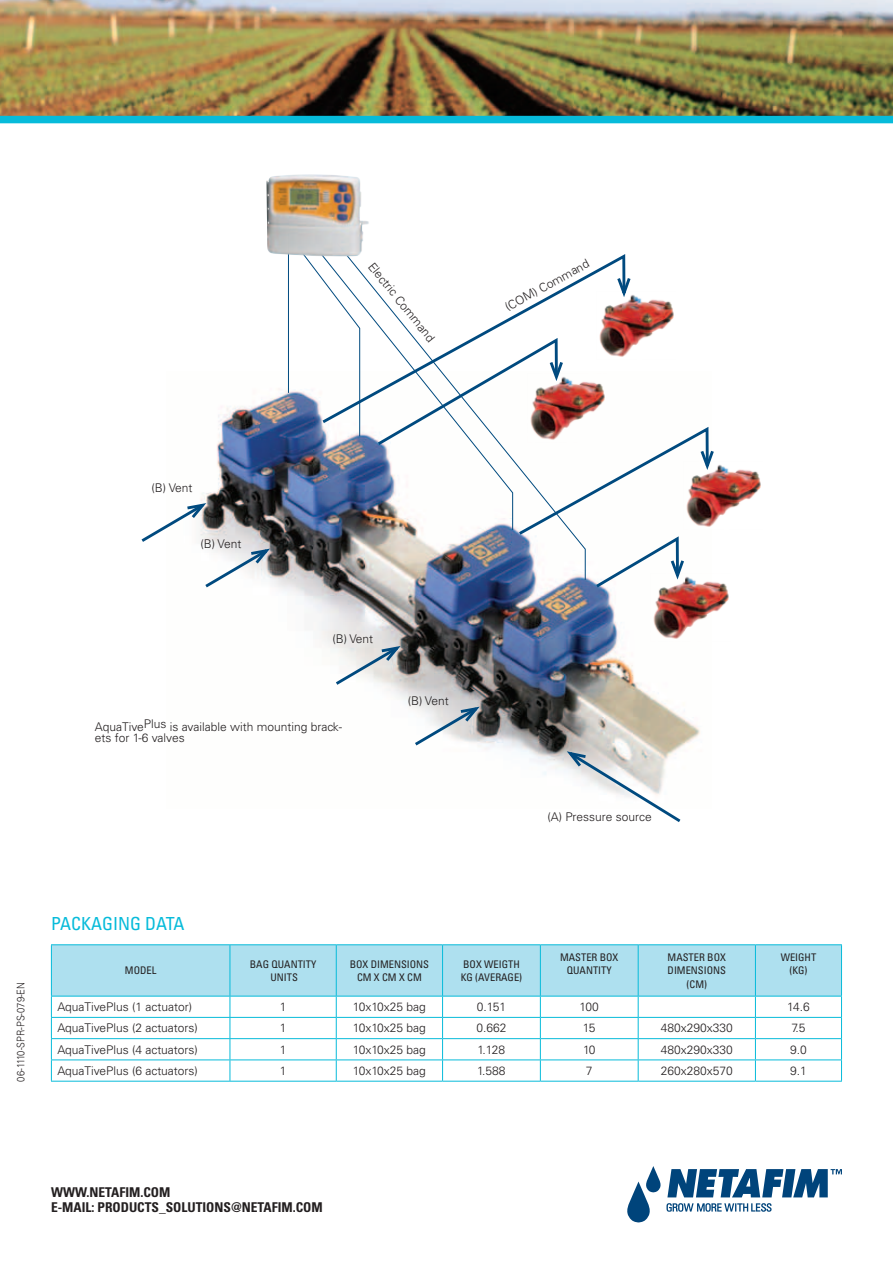
<style>
.page{position:relative;width:893px;height:1263px;background:#fff}
.page>*{position:absolute;margin:0;border:0;box-sizing:border-box;transform-origin:0 0}
.t1{font:condensed 18px "Univers LT Std";color:#07bbda}
.t2{font:700 condensed 13.5px/15px "Univers LT Std";color:#231f20}
.t3{font:300 12px "Univers LT Std";color:#231f20}
.t4{font:condensed 10.5px/13.5px "Univers LT Std";color:#231f20}
.t5{font:300 10.5px "Univers LT Std";color:#231f20;scale:.9 1}
</style>
<div class="page">
<img style="left:0;top:0;width:893px;height:116px">
<img style="left:201px;top:389px;width:499px;height:386px">
<img style="left:651px;top:582px;width:78px;height:59px">
<img style="left:716px;top:465px;width:45px;height:56px">
<svg style="left:318px;top:437px;width:18px;height:94px"></svg>
<img style="left:336px;top:426px;width:39px;height:155px">
<hr style="left:51px;top:944px;width:179px;height:1px;background:#07bbda">
<hr style="left:230px;top:944px;width:106px;height:1px;background:#07bbda">
<hr style="left:336px;top:944px;width:107px;height:1px;background:#07bbda">
<hr style="left:443px;top:944px;width:97px;height:1px;background:#07bbda">
<hr style="left:540px;top:944px;width:98px;height:1px;background:#07bbda">
<hr style="left:638px;top:944px;width:117px;height:1px;background:#07bbda">
<hr style="left:755px;top:944px;width:87px;height:1px;background:#07bbda">
<svg style="left:51px;top:945px;width:791px;height:136px"></svg>
<hr style="left:51px;top:1081px;width:179px;height:1px;background:#07bbda">
<hr style="left:230px;top:1081px;width:106px;height:1px;background:#07bbda">
<hr style="left:336px;top:1081px;width:107px;height:1px;background:#07bbda">
<hr style="left:443px;top:1081px;width:97px;height:1px;background:#07bbda">
<hr style="left:540px;top:1081px;width:98px;height:1px;background:#07bbda">
<hr style="left:638px;top:1081px;width:117px;height:1px;background:#07bbda">
<hr style="left:755px;top:1081px;width:87px;height:1px;background:#07bbda">
<hr style="left:288px;top:233px;width:1px;height:160px;background:#004a7f">
<svg style="left:301px;top:257px;width:59px;height:180px"></svg>
<img style="left:627px;top:295px;width:47px;height:40px">
<img style="left:375px;top:335px;width:341px;height:255px">
<svg style="left:319px;top:254px;width:308px;height:172px"></svg>
<svg style="left:615px;top:275px;width:18px;height:26px"></svg>
<img style="left:266px;top:174px;width:104px;height:83px">
<svg style="left:141px;top:501px;width:133px;height:89px"></svg>
<svg style="left:412px;top:704px;width:71px;height:44px"></svg>
<svg style="left:333px;top:644px;width:71px;height:43px"></svg>
<svg style="left:563px;top:749px;width:121px;height:73px"></svg>
<svg style="left:627px;top:1166px;width:215px;height:56px"></svg>
<div style="left:0;top:116px;width:893px;height:7px;background:#07bbda"></div>
<p class="t3" style="left:376px;top:259px;width:100px;rotate:51deg">Electric Command</p>
<p class="t3" style="left:502px;top:301px;width:96px;rotate:-29deg">(COM) Command</p>
<p class="t3" style="left:152px;top:480px;width:42px">B( ) Vent</p>
<p class="t3" style="left:201px;top:536px;width:42px">B( ) Vent</p>
<p class="t3" style="left:332px;top:632px;width:42px">B( ) Vent</p>
<p class="t3" style="left:95px;top:720px;width:249px">AquaTivePlus is available with mounting brack-</p>
<p class="t3" style="left:95px;top:730px;width:91px">ets for 1-6 valves</p>
<p class="t3" style="left:408px;top:694px;width:42px">B( ) Vent</p>
<p class="t3" style="left:547px;top:809px;width:106px">A( ) Pressure source</p>
<p class="t5" style="left:15px;top:1081px;width:112px;rotate:-90deg">06-1110-SPR-PS-079-EN</p>
<h1 class="t1" style="left:51px;top:912px;width:51px">PAC KAGING</h1>
<h1 class="t1" style="left:145px;top:912px;width:22px">DATA</h1>
<p class="t4" style="left:125px;top:964px;width:16px">MODEL</p>
<p class="t3" style="left:57px;top:999px;width:136px">AquaTivePlus 1( actuator)</p>
<p class="t3" style="left:57px;top:1021px;width:142px">AquaTivePlus 2( actuators)</p>
<p class="t3" style="left:57px;top:1042px;width:142px">AquaTivePlus 4( actuators)</p>
<p class="t3" style="left:57px;top:1063px;width:142px">AquaTivePlus 6( actuators)</p>
<p class="t4" style="left:250px;top:957px;width:14px">BAG</p>
<p class="t4" style="left:271px;top:957px;width:13px">QUANTITY</p>
<p class="t4" style="left:271px;top:970px;width:7px">UNITS</p>
<p class="t4" style="left:350px;top:957px;width:28px">BOXDIMENSIONS</p>
<p class="t4" style="left:399px;top:970px;width:16px">CMX</p>
<p class="t4" style="left:357px;top:970px;width:8px">CM</p>
<p class="t4" style="left:374px;top:970px;width:16px">CMX</p>
<p class="t4" style="left:463px;top:957px;width:37px">BOXWEIGTH</p>
<p class="t4" style="left:461px;top:970px;width:25px">KG AVERAGE(</p>
<p class="t4" style="left:519px;top:970px;width:4px">(</p>
<p class="t4" style="left:567px;top:950px;width:13px;text-indent:-7px">MASTER<br>QUANTITY</p>
<p class="t4" style="left:707px;top:950px;width:20px">BO X</p>
<p class="t4" style="left:600px;top:950px;width:20px">BO X</p>
<p class="t4" style="left:668px;top:950px;width:16px">MASTER<br>DIMENSIONS</p>
<p class="t4" style="left:704px;top:977px;width:4px">(</p>
<p class="t4" style="left:687px;top:977px;width:11px">C M(</p>
<p class="t3" style="left:280px;top:999px;width:8px">1</p>
<p class="t3" style="left:353px;top:999px;width:74px">10x10x25 bag</p>
<p class="t3" style="left:477px;top:999px;width:31px">0.151</p>
<p class="t3" style="left:580px;top:999px;width:21px">100</p>
<p class="t3" style="left:280px;top:1021px;width:8px">1</p>
<p class="t3" style="left:353px;top:1021px;width:74px">10x10x25 bag</p>
<p class="t3" style="left:476px;top:1021px;width:32px">0.662</p>
<p class="t3" style="left:583px;top:1021px;width:14px">15</p>
<p class="t3" style="left:661px;top:1021px;width:74px">480x290x330</p>
<p class="t3" style="left:280px;top:1042px;width:8px">1</p>
<p class="t3" style="left:353px;top:1042px;width:74px">10x10x25 bag</p>
<p class="t3" style="left:478px;top:1042px;width:29px">1.128</p>
<p class="t3" style="left:583px;top:1042px;width:14px">10</p>
<p class="t3" style="left:661px;top:1042px;width:74px">480x290x330</p>
<p class="t3" style="left:280px;top:1063px;width:8px">1</p>
<p class="t3" style="left:353px;top:1063px;width:74px">10x10x25 bag</p>
<p class="t3" style="left:477px;top:1063px;width:30px">1.588</p>
<p class="t3" style="left:586px;top:1063px;width:8px">7</p>
<p class="t3" style="left:661px;top:1063px;width:74px">260x280x570</p>
<p class="t2" style="left:51px;top:1184px;width:273px">WWW.NETAFIM.COM<br>-E MAIL: PRODUCTS_SOLUTIONS@NETAFIM.COM</p>
<p class="t4" style="left:781px;top:950px;width:7px">WEIGHT</p>
<p class="t4" style="left:789px;top:964px;width:20px">(KG(</p>
<p class="t3" style="left:787px;top:999px;width:24px">14.6</p>
<p class="t3" style="left:791px;top:1021px;width:16px">7.5</p>
<p class="t3" style="left:790px;top:1042px;width:18px">9.0</p>
<p class="t3" style="left:790px;top:1063px;width:18px">9.1</p>
</div>
